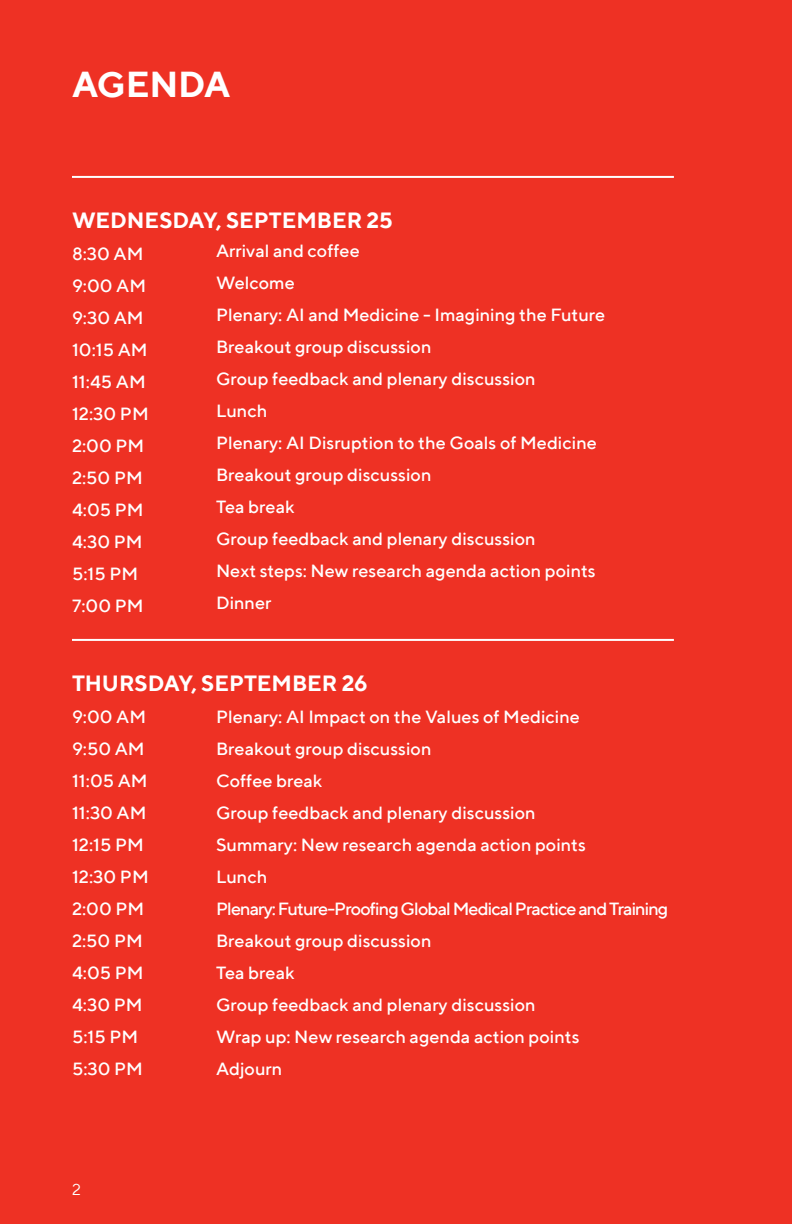
<style>
.page{position:relative;width:792px;height:1224px;background:#ee3124}
.page>*{position:absolute;margin:0;border:0;box-sizing:border-box;transform-origin:0 0}
.t1{font:700 36px "TT Norms";letter-spacing:-.01em;color:#fff}
.t2{font:700 22px "TT Norms";color:#fff}
.t3{font:500 18px/32px "TT Norms";color:#fff}
.t4{font:500 18px "TT Norms";letter-spacing:-.05em;color:#fff}
.t5{font:16px "TT Norms";color:#fff}
</style>
<div class="page">
<hr style="left:72px;top:176px;width:602px;height:2px;background:#fff">
<hr style="left:72px;top:639px;width:602px;height:2px;background:#fff">
<h1 class="t1" style="left:72px;top:61px;width:160px">AGENDA</h1>
<p class="t2" style="left:72px;top:207px;width:322px">WEDNESDAY, SEPTEMBER 25</p>
<p class="t3" style="left:72px;top:238px;width:78px">8:30 AM<br>9:00 AM<br>9:30 AM<br>10:15 AM<br>11:45 AM<br>12:30 PM<br>2:00 PM<br>2:50 PM<br>4:05 PM<br>4:30 PM<br>5:15 PM<br>7:00 PM</p>
<p class="t3" style="left:216px;top:234px;width:391px">Arrival and coffee<br>Welcome<br>Plenary: AI and Medicine - Imagining the Future<br>Breakout group discussion<br>Group feedback and plenary discussion<br>Lunch<br>Plenary: AI Disruption to the Goals of Medicine<br>Breakout group discussion<br>Tea break<br>Group feedback and plenary discussion<br>Next steps: New research agenda action points<br>Dinner</p>
<p class="t2" style="left:72px;top:670px;width:297px">THURSDAY, SEPTEMBER 26</p>
<p class="t3" style="left:72px;top:701px;width:76px">9:00 AM</p>
<p class="t3" style="left:216px;top:701px;width:365px">Plenary: AI Impact on the Values of Medicine</p>
<p class="t3" style="left:72px;top:733px;width:74px">9:50 AM</p>
<p class="t3" style="left:216px;top:733px;width:217px">Breakout group discussion</p>
<p class="t3" style="left:72px;top:765px;width:77px">11:05 AM</p>
<p class="t3" style="left:216px;top:765px;width:108px">Coffee break</p>
<p class="t3" style="left:72px;top:797px;width:76px">11:30 AM</p>
<p class="t3" style="left:216px;top:797px;width:321px">Group feedback and plenary discussion</p>
<p class="t3" style="left:72px;top:829px;width:73px">12:15 PM</p>
<p class="t3" style="left:216px;top:829px;width:371px">Summary: New research agenda action points</p>
<p class="t3" style="left:72px;top:861px;width:78px">12:30 PM</p>
<p class="t3" style="left:216px;top:861px;width:53px">Lunch</p>
<p class="t3" style="left:72px;top:893px;width:74px">2:00 PM</p>
<p class="t4" style="left:216px;top:898px;width:454px">Plenary: Future-Proofing Global Medical Practice and Training</p>
<p class="t3" style="left:72px;top:925px;width:72px">2:50 PM</p>
<p class="t3" style="left:216px;top:925px;width:217px">Breakout group discussion</p>
<p class="t3" style="left:72px;top:957px;width:73px">4:05 PM</p>
<p class="t3" style="left:216px;top:957px;width:80px">Tea break</p>
<p class="t3" style="left:72px;top:989px;width:72px">4:30 PM</p>
<p class="t3" style="left:216px;top:989px;width:321px">Group feedback and plenary discussion</p>
<p class="t3" style="left:72px;top:1021px;width:68px">5:15 PM</p>
<p class="t3" style="left:216px;top:1021px;width:365px">Wrap up: New research agenda action points</p>
<p class="t3" style="left:72px;top:1053px;width:73px">5:30 PM</p>
<p class="t3" style="left:216px;top:1053px;width:68px">Adjourn</p>
<p class="t5" style="left:72px;top:1180px;width:10px">2</p>
</div>
